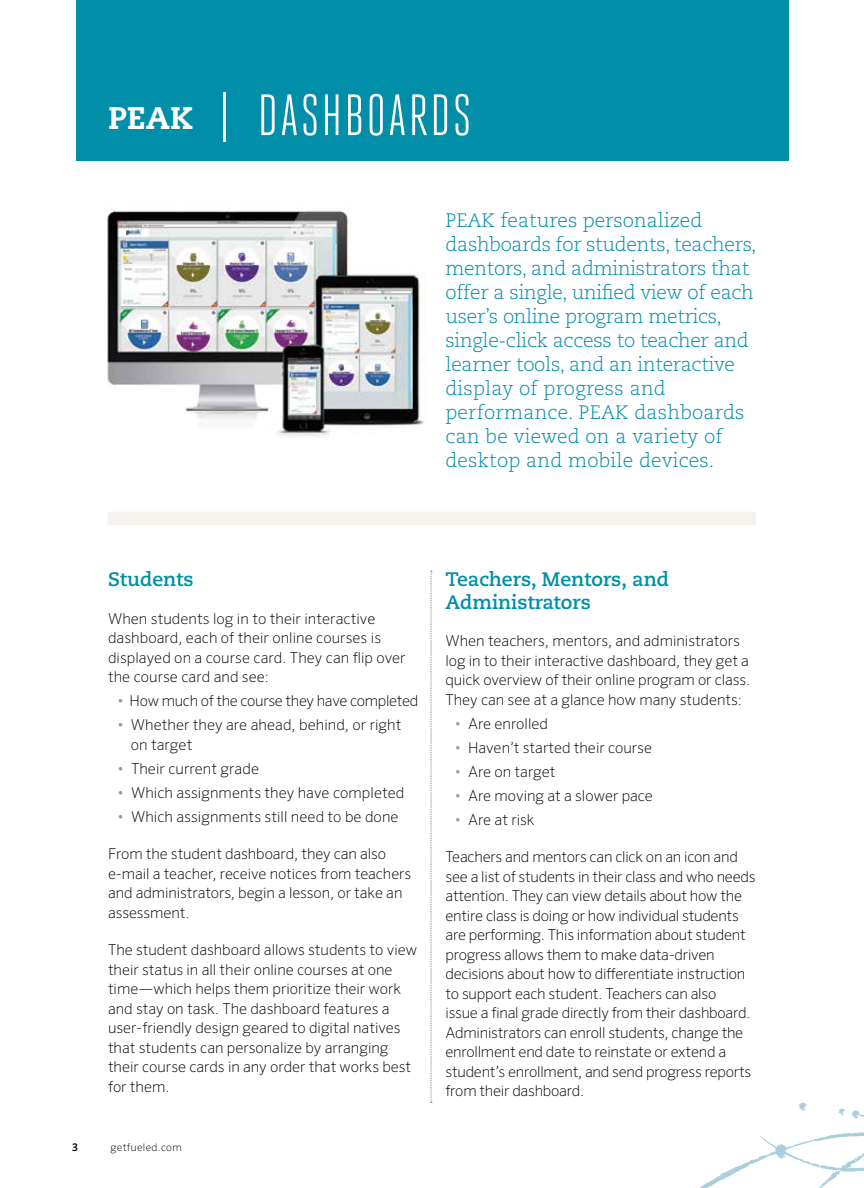
<style>
.page{position:relative;width:864px;height:1188px;background:#fff}
.page>*{position:absolute;margin:0;border:0;box-sizing:border-box;transform-origin:0 0}
.t1{font:58.05px "Heroic Condensed";letter-spacing:.035em;color:#fff}
.t2{font:300 19.5px/24px "Caecilia";letter-spacing:-.015em;color:#008ea8}
.t3{font:700 19.5px/22.5px "Caecilia";color:#008ea8}
.t4{font:200 15px/19.5px "Sero OT";letter-spacing:-.005em;color:#000}
.t5{font:200 10.5px "Sero OT";letter-spacing:.03em;color:#000}
.t6{font:500 10.5px "Sero OT";color:#000}
.s1{font-family:"Caecilia";font-weight:800;font-size:31.05px}
.s2{font-weight:300;color:#97999c}
.s3{color:#97999c}
</style>
<div class="page">
<div style="left:107px;top:512px;width:649px;height:13px;background:#f4f3ee"></div>
<div style="left:76px;top:0;width:712px;height:160px;background:#008ea8"></div>
<svg style="left:431px;top:571px;width:1px;height:532px"></svg>
<img style="left:107px;top:210px;width:317px;height:226px">
<svg style="left:699px;top:1102px;width:165px;height:86px"></svg>
<h1 class="t1" style="left:108px;top:83px;width:365px"><span class="s1">PEAK</span> | DASHBOARDS</h1>
<p class="t2" style="left:446px;top:209px;width:313px">PEAK features personalized dashboards for students, teachers, mentors, and administrators that offer a single, unified view of each user’s online program metrics, single-click access to teacher and learner tools, and an interactive display of progress and performance. PEAK dashboards can be viewed on a variety of desktop and mobile devices.</p>
<h2 class="t3" style="left:108px;top:568px;width:87px">Students</h2>
<p class="t4" style="left:108px;top:609px;width:299px">When students log in to their interactive dashboard, each of their online courses is displayed on a course card. They can flip over the course card and see:</p>
<p class="t4" style="left:117px;top:691px;width:303px"><span class="s2">•</span> How much of the course they have completed</p>
<p class="t4" style="left:131px;top:715px;width:272px;text-indent:-14px"><span class="s2">•</span> Whether they are ahead, behind, or right on target</p>
<p class="t4" style="left:117px;top:759px;width:144px"><span class="s2">•</span> Their current grade</p>
<p class="t4" style="left:117px;top:783px;width:289px"><span class="s2">•</span> Which assignments they have completed</p>
<p class="t4" style="left:117px;top:807px;width:283px"><span class="s2">•</span> Which assignments still need to be done</p>
<p class="t4" style="left:108px;top:844px;width:305px">From the student dashboard, they can also e-mail a teacher, receive notices from teachers and administrators, begin a lesson, or take an assessment.</p>
<p class="t4" style="left:108px;top:940px;width:311px">The student dashboard allows students to view their status in all their online courses at one time—which helps them prioritize their work and stay on task. The dashboard features a user-friendly design geared to digital natives that students can personalize by arranging their course cards in any order that works best for them.</p>
<p class="t6" style="left:72px;top:1141px;width:7px">3</p>
<p class="t5" style="left:110px;top:1141px;width:73px">getfueled.com</p>
<h2 class="t3" style="left:446px;top:568px;width:225px">Teachers, Mentors, and<br>Administrators</h2>
<p class="t4" style="left:446px;top:631px;width:306px">When teachers, mentors, and administrators log in to their interactive dashboard, they get a quick overview of their online program or class.<br>They can see at a glance how many students:</p>
<p class="t4" style="left:454px;top:714px;width:95px"><span class="s3">•</span> Are enrolled</p>
<p class="t4" style="left:454px;top:738px;width:199px"><span class="s3">•</span> Haven’t started their course</p>
<p class="t4" style="left:454px;top:762px;width:103px"><span class="s3">•</span> Are on target</p>
<p class="t4" style="left:454px;top:786px;width:200px"><span class="s3">•</span> Are moving at a slower pace</p>
<p class="t4" style="left:454px;top:810px;width:82px"><span class="s3">•</span> Are at risk</p>
<p class="t4" style="left:446px;top:847px;width:312px">Teachers and mentors can click on an icon and see a list of students in their class and who needs attention. They can view details about how the entire class is doing or how individual students are performing. This information about student progress allows them to make data-driven decisions about how to differentiate instruction to support each student. Teachers can also<br>issue a final grade directly from their dashboard.<br>Administrators can enroll students, change the enrollment end date to reinstate or extend a student’s enrollment, and send progress reports from their dashboard.</p>
</div>
